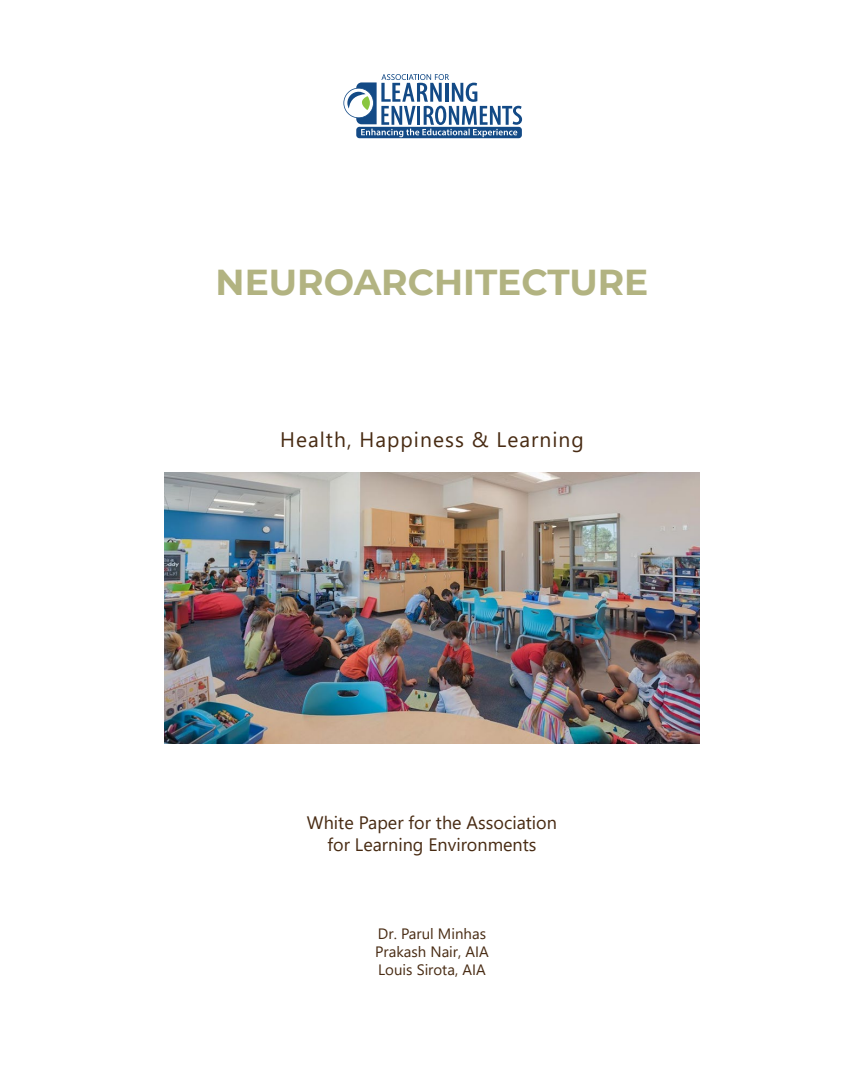
<style>
.page{position:relative;width:864px;height:1080px;background:#fff}
.page>*{position:absolute;margin:0;border:0;box-sizing:border-box;transform-origin:0 0}
.t1{font:700 36px "Montserrat";color:#b2b381}
.t2{font:21px "Segoe UI";letter-spacing:.05em;color:#482b13}
.t3{font:18px/21.6px "Segoe UI";color:#482b13;text-align:center}
.t4{font:15px/18px "Segoe UI";color:#482b13}
</style>
<div class="page">
<svg style="left:343px;top:74px;width:179px;height:64px"></svg>
<img style="left:164px;top:472px;width:536px;height:271px">
<h1 class="t1" style="left:216px;top:257px;width:434px">NEUROARCHITECTURE</h1>
<p class="t2" style="left:280px;top:420px;width:305px">Health, Happiness &amp; Learning</p>
<p class="t3" style="left:307px;top:810px;width:252px">White Paper for the Association for Learning Environments</p>
<p class="t4" style="left:375px;top:923px;width:115px">Dr. Parul Minhas<br>Prakash Nair, AIA<br>Louis Sirota, AIA</p>
</div>
